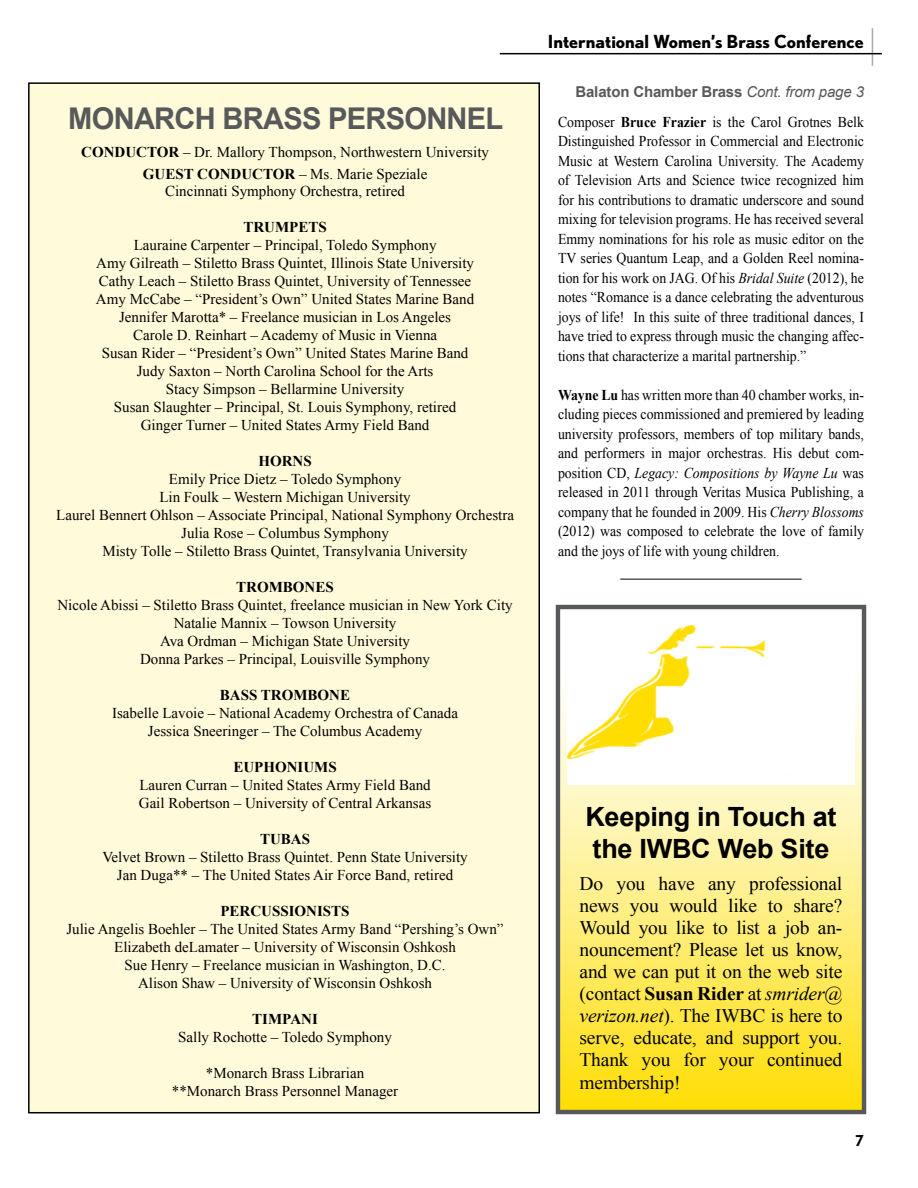
<style>
.page{position:relative;width:918px;height:1188px;background:#fff}
.page>*{position:absolute;margin:0;border:0;box-sizing:border-box;transform-origin:0 0}
.t1{font:700 30px "Arial";letter-spacing:-.025em;color:#58595b}
.t2{font:700 26.55px/31.8px "Arial";letter-spacing:-.01em;color:#000}
.t3{font:19.2px/22px "Times New Roman";letter-spacing:-.01em;color:#000;text-align:justify}
.t4{font:700 18px "Nobel";color:#000}
.t5{font:15px/18px "Times New Roman";color:#000;text-align:center}
.t6{font:15px/19.5px "Times New Roman";color:#000;text-align:justify;scale:.92 1}
.t7{font:700 15px "Times New Roman";color:#000}
.t8{font:700 15px "Arial";letter-spacing:-.01em;color:#58595b}
.t9{font:700 15px "Nobel";color:#000}
.s1{font-weight:700}
.s2{font-weight:400;font-style:italic}
.s3{font-style:italic}
</style>
<div class="page">
<hr style="left:872px;top:28px;width:1px;height:38px;background:#a7a9ac">
<hr style="left:500px;top:53px;width:382px;height:1px;background:#000">
<div style="left:29px;top:83px;width:510px;height:1030px;background:#fffad9"></div>
<svg style="left:561px;top:692px;width:300px;height:417px;background:#ffeb6e"></svg>
<div style="left:556px;top:605px;width:310px;height:509px;border:4px solid #58595b"></div>
<img style="left:568px;top:624px;width:286px;height:160px">
<hr style="left:620px;top:578px;width:182px;height:2px;background:#58595b">
<h1 class="t1" style="left:68px;top:99px;width:437px">MONARCH BRASS PERSONNEL</h1>
<p class="t5" style="left:81px;top:140px;width:409px;line-height:22.5px"><span class="s1">CONDUCTOR</span> – Dr. Mallory Thompson, Northwestern University<br><span class="s1">GUEST CONDUCTOR</span> – Ms. Marie Speziale</p>
<p class="t5" style="left:165px;top:181px;width:241px">Cincinnati Symphony Orchestra, retired</p>
<p class="t7" style="left:243px;top:216px;width:85px">TRUMPETS</p>
<p class="t5" style="left:96px;top:235px;width:380px">Lauraine Carpenter – Principal, Toledo Symphony<br>Amy Gilreath – Stiletto Brass Quintet, Illinois State University Cathy Leach – Stiletto Brass Quintet, University of Tennessee Amy McCabe – “President’s Own” United States Marine Band Jennifer Marotta* – Freelance musician in Los Angeles<br>Carole D. Reinhart – Academy of Music in Vienna<br>Susan Rider – “President’s Own” United States Marine Band Judy Saxton – North Carolina School for the Arts<br>Stacy Simpson – Bellarmine University<br>Susan Slaughter – Principal, St. Louis Symphony, retired Ginger Turner – United States Army Field Band</p>
<p class="t7" style="left:258px;top:450px;width:55px">HORNS</p>
<p class="t5" style="left:56px;top:469px;width:459px">Emily Price Dietz – Toledo Symphony<br>Lin Foulk – Western Michigan University<br>Laurel Bennert Ohlson – Associate Principal, National Symphony Orchestra Julia Rose – Columbus Symphony<br>Misty Tolle – Stiletto Brass Quintet, Transylvania University</p>
<p class="t7" style="left:236px;top:576px;width:99px">TROMBONES</p>
<p class="t5" style="left:57px;top:595px;width:457px">Nicole Abissi – Stiletto Brass Quintet, freelance musician in New York City Natalie Mannix – Towson University<br>Ava Ordman – Michigan State University<br>Donna Parkes – Principal, Louisville Symphony</p>
<p class="t7" style="left:220px;top:684px;width:132px">BASS TROMBONE</p>
<p class="t5" style="left:112px;top:703px;width:348px">Isabelle Lavoie – National Academy Orchestra of Canada<br>Jessica Sneeringer – The Columbus Academy</p>
<p class="t7" style="left:233px;top:756px;width:105px">EUPHONIUMS</p>
<p class="t5" style="left:139px;top:775px;width:294px;text-align:left">Lauren Curran – United States Army Field Band<br>Gail Robertson – University of Central Arkansas</p>
<p class="t7" style="left:260px;top:828px;width:52px">TUBAS</p>
<p class="t5" style="left:102px;top:847px;width:367px">Velvet Brown – Stiletto Brass Quintet. Penn State University<br>Jan Duga** – The United States Air Force Band, retired</p>
<p class="t7" style="left:220px;top:900px;width:131px">PERCUSSIONISTS</p>
<p class="t5" style="left:66px;top:919px;width:439px">Julie Angelis Boehler – The United States Army Band “Pershing’s Own” Elizabeth deLamater – University of Wisconsin Oshkosh<br>Sue Henry – Freelance musician in Washington, D.C.<br>Alison Shaw – University of Wisconsin Oshkosh</p>
<p class="t7" style="left:252px;top:1008px;width:67px">TIMPANI</p>
<p class="t5" style="left:178px;top:1027px;width:215px">Sally Rochotte – Toledo Symphony</p>
<p class="t5" style="left:172px;top:1063px;width:228px">*Monarch Brass Librarian **Monarch Brass Personnel Manager</p>
<p class="t4" style="left:548px;top:31px;width:318px">International Women’s Brass Conference</p>
<p class="t8" style="left:575px;top:82px;width:290px">Balaton Chamber Brass <span class="s2">Cont. from page 3</span></p>
<p class="t6" style="left:558px;top:112px;width:334px">Composer <span class="s1">Bruce Frazier</span> is the Carol Grotnes Belk Distinguished Professor in Commercial and Electronic Music at Western Carolina University. The Academy of Television Arts and Science twice recognized him for his contributions to dramatic underscore and sound mixing for television programs. He has received several Emmy nominations for his role as music editor on the TV series Quantum Leap, and a Golden Reel nomina&shy;tion for his work on JAG. Of his <span class="s3">Bridal Suite</span> (2012), he notes “Romance is a dance celebrating the adventurous joys of life! In this suite of three traditional dances, I have tried to express through music the changing affec&shy;tions that characterize a marital partnership.”</p>
<p class="t6" style="left:558px;top:385px;width:334px"><span class="s1">Wayne Lu</span> has written more than 40 chamber works, in&shy;cluding pieces commissioned and premiered by leading university professors, members of top military bands, and performers in major orchestras. His debut com&shy;position CD, <span class="s3">Legacy: Compositions by Wayne Lu</span> was released in 2011 through Veritas Musica Publishing, a company that he founded in 2009. His <span class="s3">Cherry Blossoms </span>(2012) was composed to celebrate the love of family and the joys of life with young children.</p>
<h2 class="t2" style="left:585px;top:802px;width:253px">Keeping in Touch at the IWBC Web Site</h2>
<p class="t3" style="left:580px;top:872px;width:264px">Do you have any professional news you would like to share?<br>Would you like to list a job an&shy;nouncement? Please let us know, and we can put it on the web site (contact <span class="s1">Susan Rider</span> at <span class="s3">smrider@ verizon.net</span>). The IWBC is here to serve, educate, and support you.<br>Thank you for your continued membership!</p>
<p class="t9" style="left:855px;top:1132px;width:10px">7</p>
</div>
